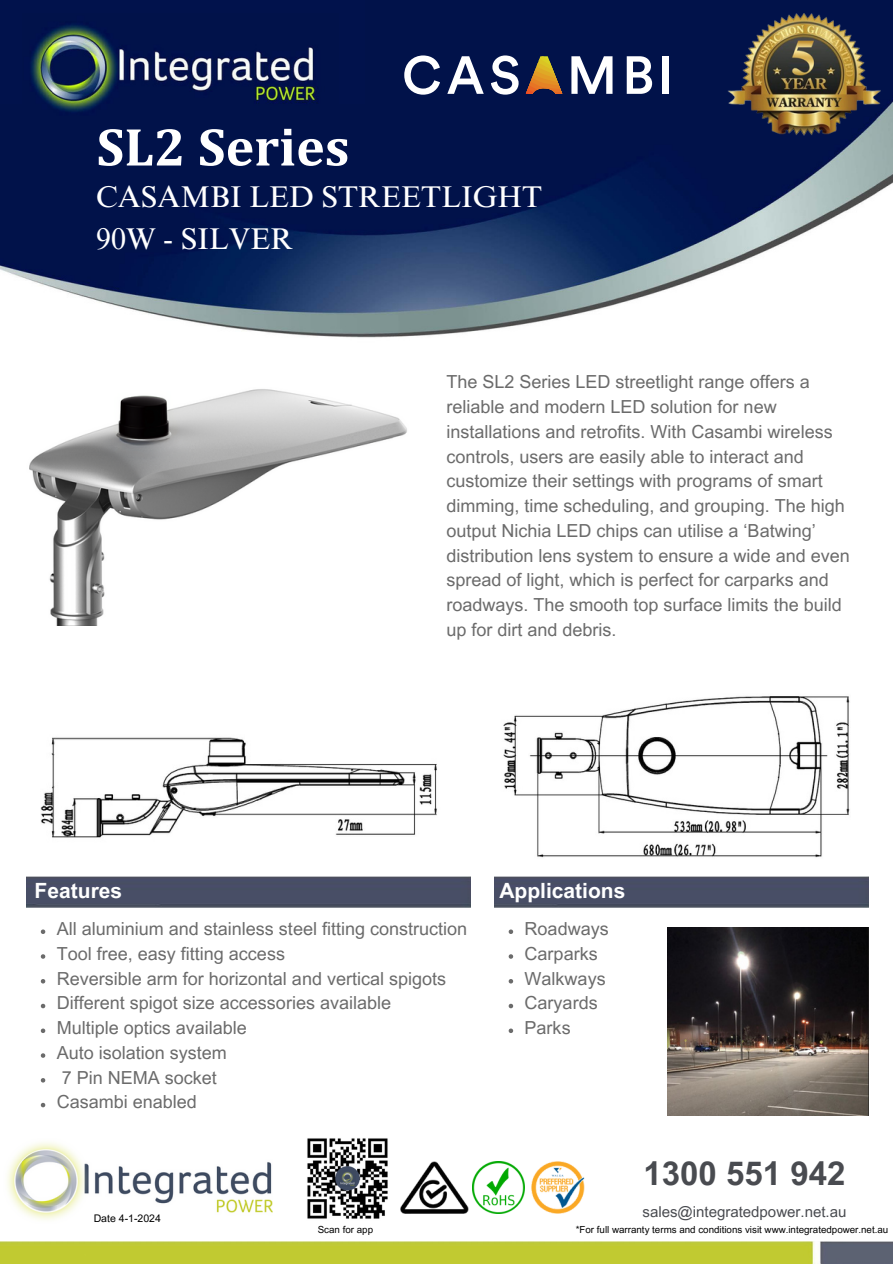
<style>
.page{position:relative;width:893px;height:1264px;background:#fff}
.page>*{position:absolute;margin:0;border:0;box-sizing:border-box;transform-origin:0 0}
.t1{font:700 54px "Cambria";color:#fff}
.t2{font:700 33px "Arial MT Pro";color:#494b50}
.t3{font:30px "Times NRMT Pro";color:#fff}
.t4{font:700 21px "Arial MT Pro";color:#fff}
.t5{font:18px/24.8px "Arial MT Pro";color:#6b6b6b}
.t6{font:15px "Arial MT Pro";color:#494b50}
.t7{font:10.5px "Arial MT Pro";color:#000}
.t8{font:9.75px "Arial MT Pro";color:#000}
</style>
<div class="page">
<img style="left:0;top:0;width:892px;height:338px">
<div style="left:0;top:0;width:365px;height:103px;background:#01124c"></div>
<img style="left:23px;top:25px;width:315px;height:99px">
<img style="left:727px;top:14px;width:153px;height:121px">
<svg style="left:404px;top:55px;width:36px;height:40px"></svg>
<svg style="left:447px;top:56px;width:36px;height:38px"></svg>
<svg style="left:491px;top:47px;width:121px;height:56px"></svg>
<svg style="left:626px;top:56px;width:26px;height:38px"></svg>
<div style="left:662px;top:56px;width:6px;height:38px;background:#fff"></div>
<img style="left:26px;top:877px;width:445px;height:30px">
<img style="left:494px;top:877px;width:374px;height:30px">
<img style="left:7px;top:1142px;width:265px;height:78px">
<img style="left:0;top:1241px;width:892px;height:22px">
<img style="left:473px;top:1161px;width:51px;height:52px">
<img style="left:400px;top:1161px;width:69px;height:52px">
<img style="left:531px;top:1161px;width:53px;height:52px">
<img style="left:307px;top:1138px;width:81px;height:81px">
<img style="left:29px;top:389px;width:378px;height:236px">
<svg style="left:508px;top:929px;width:5px;height:5px"></svg>
<svg style="left:508px;top:954px;width:5px;height:4px"></svg>
<svg style="left:508px;top:979px;width:5px;height:4px"></svg>
<svg style="left:508px;top:1003px;width:5px;height:5px"></svg>
<svg style="left:508px;top:1028px;width:5px;height:5px"></svg>
<img style="left:667px;top:927px;width:201px;height:188px">
<div style="left:286px;top:519px;width:52px;height:112px;background:#fff"></div>
<svg style="left:41px;top:929px;width:4px;height:5px"></svg>
<svg style="left:41px;top:954px;width:4px;height:4px"></svg>
<svg style="left:41px;top:979px;width:4px;height:4px"></svg>
<svg style="left:41px;top:1003px;width:4px;height:5px"></svg>
<svg style="left:41px;top:1028px;width:4px;height:5px"></svg>
<svg style="left:41px;top:1053px;width:4px;height:4px"></svg>
<svg style="left:41px;top:1078px;width:4px;height:4px"></svg>
<svg style="left:41px;top:1102px;width:4px;height:5px"></svg>
<img style="left:40px;top:737px;width:397px;height:101px">
<img style="left:503px;top:696px;width:347px;height:162px">
<p class="t1" style="left:96px;top:114px;width:254px">SL2 Series</p>
<p class="t3" style="left:96px;top:186px;width:447px">CASAMBI LED STREETLIGHT</p>
<p class="t3" style="left:96px;top:227px;width:199px">90W - SILVER</p>
<p class="t5" style="left:446px;top:372px;width:405px">The SL2 Series LED streetlight range offers a reliable and modern LED solution for new installations and retrofits. With Casambi wireless controls, users are easily able to interact and customize their settings with programs of smart dimming, time scheduling, and grouping. The high output Nichia LED chips can utilise a ‘Batwing’ distribution lens system to ensure a wide and even spread of light, which is perfect for carparks and roadways. The smooth top surface limits the build up for dirt and debris.</p>
<p class="t4" style="left:35px;top:883px;width:89px">Features</p>
<p class="t4" style="left:499px;top:883px;width:127px">Applications</p>
<p class="t5" style="left:57px;top:918px;width:412px">All aluminium and stainless steel fitting construction</p>
<p class="t5" style="left:57px;top:943px;width:230px">Tool free, easy fitting access</p>
<p class="t5" style="left:57px;top:968px;width:391px">Reversible arm for horizontal and vertical spigots</p>
<p class="t5" style="left:57px;top:992px;width:336px">Different spigot size accessories available</p>
<p class="t5" style="left:57px;top:1017px;width:192px">Multiple optics available</p>
<p class="t5" style="left:57px;top:1042px;width:172px">Auto isolation system</p>
<p class="t5" style="left:62px;top:1067px;width:157px">7 Pin NEMA socket</p>
<p class="t5" style="left:57px;top:1091px;width:142px">Casambi enabled</p>
<p class="t5" style="left:524px;top:918px;width:86px">Roadways</p>
<p class="t5" style="left:524px;top:943px;width:75px">Carparks</p>
<p class="t5" style="left:524px;top:968px;width:83px">Walkways</p>
<p class="t5" style="left:524px;top:992px;width:75px">Caryards</p>
<p class="t5" style="left:524px;top:1017px;width:48px">Parks</p>
<p class="t7" style="left:94px;top:1213px;width:69px">Date 4-1-2024</p>
<p class="t2" style="left:643px;top:1160px;width:203px">1300 551 942</p>
<p class="t6" style="left:642px;top:1205px;width:205px">sales@integratedpower.net.au</p>
<p class="t8" style="left:318px;top:1225px;width:57px">Scan for app</p>
<p class="t8" style="left:575px;top:1225px;width:314px">*For full warranty terms and conditions visit www.integratedpower.net.au</p>
</div>
